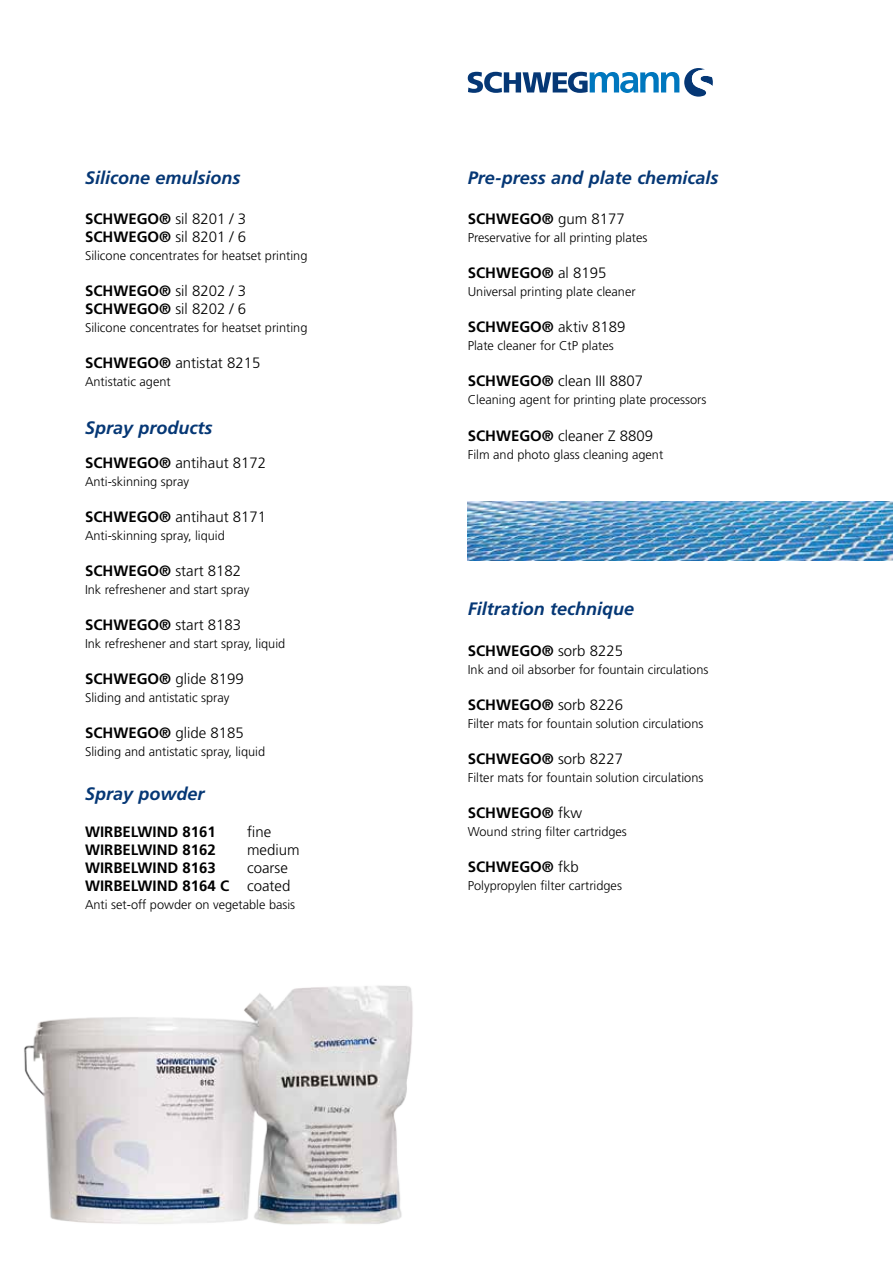
<style>
.page{position:relative;width:893px;height:1263px;background:#fff}
.page>*{position:absolute;margin:0;border:0;box-sizing:border-box;transform-origin:0 0}
.t1{font:italic 700 18px "Frutiger";color:#053775}
.t2{font:300 15px/18px "Frutiger";color:#000}
.t3{font:700 15px/18px "Frutiger";color:#000;text-align:right}
.t4{font:300 12.75px "Frutiger";color:#000}
.s1{font-weight:700}
.s2{font-weight:300}
</style>
<div class="page">
<img style="left:24px;top:985px;width:389px;height:240px">
<img style="left:468px;top:501px;width:425px;height:60px">
<svg style="left:468px;top:68px;width:245px;height:29px"></svg>
<h1 class="t1" style="left:85px;top:167px;width:157px">Silicone emulsions</h1>
<p class="t2" style="left:85px;top:210px;width:163px"><span class="s1">SCHWEGO®</span> sil 8201 / 3<br><span class="s1">SCHWEGO®</span> sil 8201 / 6</p>
<p class="t4" style="left:85px;top:249px;width:224px">Silicone concentrates for heatset printing</p>
<p class="t2" style="left:85px;top:282px;width:163px"><span class="s1">SCHWEGO®</span> sil 8202 / 3<br><span class="s1">SCHWEGO®</span> sil 8202 / 6</p>
<p class="t4" style="left:85px;top:321px;width:224px">Silicone concentrates for heatset printing</p>
<p class="t2" style="left:85px;top:354px;width:177px"><span class="s1">SCHWEGO®</span> antistat 8215</p>
<p class="t4" style="left:85px;top:375px;width:87px">Antistatic agent</p>
<h1 class="t1" style="left:85px;top:417px;width:129px">Spray products</h1>
<p class="t2" style="left:85px;top:454px;width:183px"><span class="s1">SCHWEGO®</span> antihaut 8172</p>
<p class="t4" style="left:85px;top:474px;width:106px">Anti-skinning spray</p>
<p class="t2" style="left:85px;top:508px;width:183px"><span class="s1">SCHWEGO®</span> antihaut 8171</p>
<p class="t4" style="left:85px;top:528px;width:141px">Anti-skinning spray, liquid</p>
<p class="t2" style="left:85px;top:562px;width:158px"><span class="s1">SCHWEGO®</span> start 8182</p>
<p class="t4" style="left:85px;top:582px;width:166px">Ink refreshener and start spray</p>
<p class="t2" style="left:85px;top:616px;width:158px"><span class="s1">SCHWEGO®</span> start 8183</p>
<p class="t4" style="left:85px;top:636px;width:202px">Ink refreshener and start spray, liquid</p>
<p class="t2" style="left:85px;top:670px;width:160px"><span class="s1">SCHWEGO®</span> glide 8199</p>
<p class="t4" style="left:85px;top:690px;width:146px">Sliding and antistatic spray</p>
<p class="t2" style="left:85px;top:724px;width:160px"><span class="s1">SCHWEGO®</span> glide 8185</p>
<p class="t4" style="left:85px;top:744px;width:182px">Sliding and antistatic spray, liquid</p>
<h1 class="t1" style="left:85px;top:783px;width:121px">Spray powder</h1>
<p class="t3" style="left:85px;top:823px;width:132px">WIRBELWIND 8161</p>
<p class="t2" style="left:247px;top:823px;width:26px">fine</p>
<p class="t3" style="left:85px;top:841px;width:132px">WIRBELWIND 8162</p>
<p class="t2" style="left:247px;top:841px;width:54px">medium</p>
<p class="t3" style="left:85px;top:859px;width:132px">WIRBELWIND 8163</p>
<p class="t3" style="left:85px;top:859px;width:207px"><span class="s2">coarse<br></span>WIRBELWIND 8164 C <span class="s2">coated</span></p>
<p class="t4" style="left:85px;top:897px;width:212px">Anti set-off powder on vegetable basis</p>
<h1 class="t1" style="left:468px;top:167px;width:252px">Pre-press and plate chemicals</h1>
<p class="t3" style="left:468px;top:210px;width:159px">SCHWEGO® <span class="s2">gum 8177</span></p>
<p class="t4" style="left:468px;top:231px;width:181px">Preservative for all printing plates</p>
<p class="t3" style="left:468px;top:264px;width:140px">SCHWEGO® <span class="s2">al 8195</span></p>
<p class="t4" style="left:468px;top:285px;width:169px">Universal printing plate cleaner</p>
<p class="t2" style="left:468px;top:318px;width:159px"><span class="s1">SCHWEGO®</span> aktiv 8189</p>
<p class="t4" style="left:468px;top:339px;width:147px">Plate cleaner for CtP plates</p>
<p class="t2" style="left:468px;top:372px;width:177px"><span class="s1">SCHWEGO®</span> clean III 8807</p>
<p class="t4" style="left:468px;top:393px;width:240px">Cleaning agent for printing plate processors</p>
<p class="t2" style="left:468px;top:426px;width:187px"><span class="s1">SCHWEGO®</span> cleaner Z 8809</p>
<p class="t4" style="left:468px;top:447px;width:197px">Film and photo glass cleaning agent</p>
<h1 class="t1" style="left:468px;top:598px;width:168px">Filtration technique</h1>
<p class="t3" style="left:468px;top:642px;width:157px">SCHWEGO® <span class="s2">sorb 8225</span></p>
<p class="t4" style="left:468px;top:662px;width:242px">Ink and oil absorber for fountain circulations</p>
<p class="t3" style="left:468px;top:696px;width:157px">SCHWEGO® <span class="s2">sorb 8226</span></p>
<p class="t4" style="left:468px;top:716px;width:237px">Filter mats for fountain solution circulations</p>
<p class="t3" style="left:468px;top:750px;width:157px">SCHWEGO® <span class="s2">sorb 8227</span></p>
<p class="t4" style="left:468px;top:770px;width:237px">Filter mats for fountain solution circulations</p>
<p class="t3" style="left:468px;top:804px;width:116px">SCHWEGO® <span class="s2">fkw</span></p>
<p class="t4" style="left:468px;top:824px;width:161px">Wound string filter cartridges</p>
<p class="t3" style="left:468px;top:858px;width:113px">SCHWEGO® <span class="s2">fkb</span></p>
<p class="t4" style="left:468px;top:878px;width:156px">Polypropylen filter cartridges</p>
</div>
